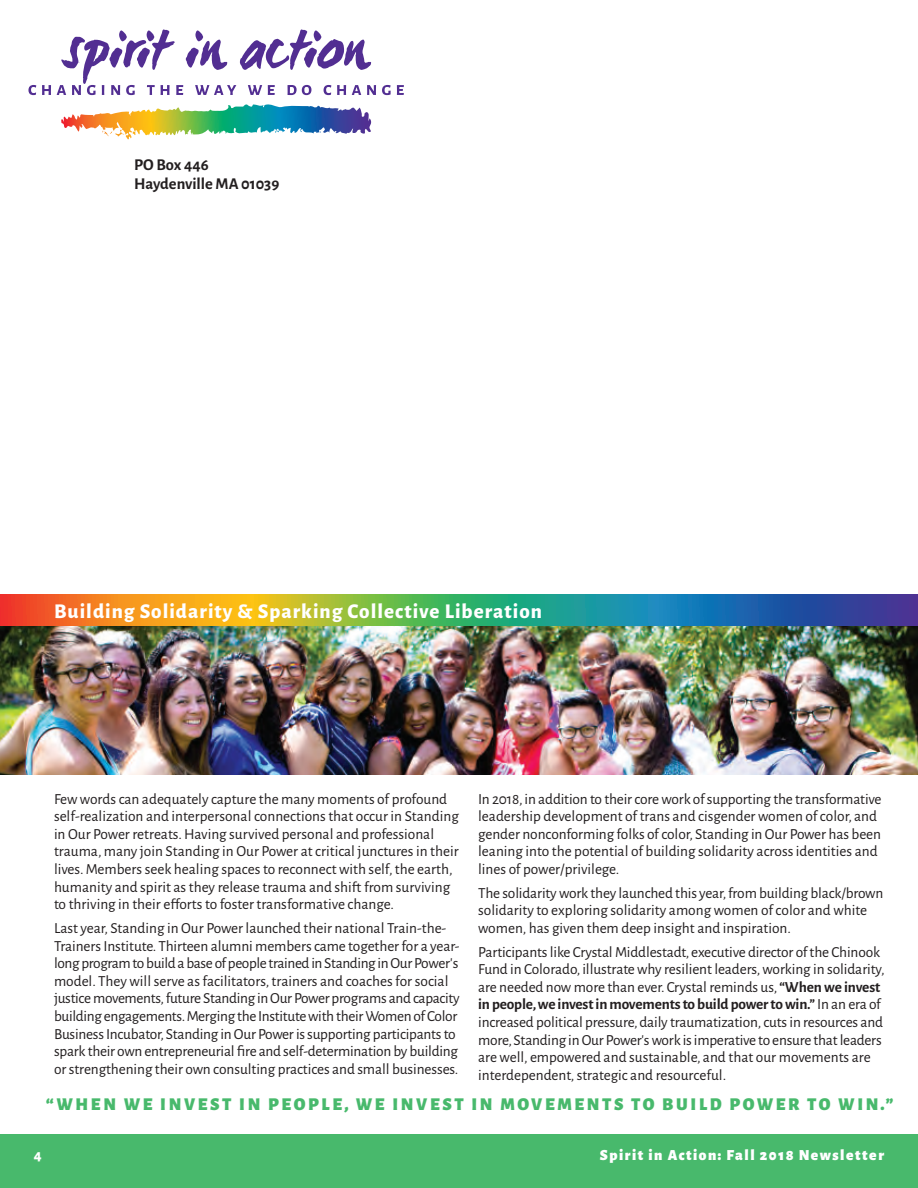
<style>
.page{position:relative;width:918px;height:1188px;background:#fff}
.page>*{position:absolute;margin:0;border:0;box-sizing:border-box;transform-origin:0 0}
.t1{font:800 21px "Alegreya Sans";letter-spacing:.05em;color:#fff}
.t2{font:900 18px "Alegreya Sans";letter-spacing:.145em;color:#48b96c}
.t3{font:700 16.5px/19.5px "Alegreya Sans";color:#231f20}
.t4{font:15.3px/17.5px "Alegreya Sans";letter-spacing:-.005em;color:#231f20}
.t5{font:900 15.3px "Alegreya Sans";letter-spacing:.1em;color:#fff}
.t6{font:800 15.3px "Alegreya Sans";color:#fff}
.s1{font-weight:700}
</style>
<div class="page">
<svg style="left:28px;top:85px;width:8px;height:10px"></svg>
<svg style="left:42px;top:85px;width:9px;height:10px"></svg>
<svg style="left:382px;top:85px;width:9px;height:10px"></svg>
<svg style="left:397px;top:85px;width:7px;height:10px"></svg>
<svg style="left:61px;top:104px;width:311px;height:32px"></svg>
<svg style="left:57px;top:29px;width:319px;height:66px"></svg>
<div style="left:0;top:1134px;width:918px;height:54px;background:#48b96c"></div>
<hr style="left:917px;top:1027px;width:1px;height:161px;background:#690765">
<img style="left:0;top:626px;width:918px;height:149px">
<svg style="left:0;top:594px;width:918px;height:32px;background:#758b65"></svg>
<p class="t3" style="left:134px;top:156px;width:147px">PO Box 446<br>Haydenville MA 01039</p>
<h1 class="t1" style="left:54px;top:603px;width:490px">Building Solidarity &amp; Sparking Collective Liberation</h1>
<p class="t4" style="left:54px;top:791px;width:406px">Few words can adequately capture the many moments of profound self-realization and interpersonal connections that occur in Standing in Our Power retreats. Having survived personal and professional trauma, many join Standing in Our Power at critical junctures in their lives. Members seek healing spaces to reconnect with self, the earth, humanity and spirit as they release trauma and shift from surviving to thriving in their efforts to foster transformative change.</p>
<p class="t4" style="left:54px;top:920px;width:407px">Last year, Standing in Our Power launched their national Train-the-Trainers Institute. Thirteen alumni members came together for a year&shy;long program to build a base of people trained in Standing in Our Power's model. They will serve as facilitators, trainers and coaches for social justice movements, future Standing in Our Power programs and capacity building engagements. Merging the Institute with their Women of Color Business Incubator, Standing in Our Power is supporting participants to spark their own entrepreneurial fire and self-determination by building or strengthening their own consulting practices and small businesses.</p>
<p class="t4" style="left:478px;top:791px;width:405px">In 2018, in addition to their core work of supporting the transformative leadership development of trans and cisgender women of color, and gender nonconforming folks of color, Standing in Our Power has been leaning into the potential of building solidarity across identities and lines of power/privilege.</p>
<p class="t4" style="left:478px;top:885px;width:407px">The solidarity work they launched this year, from building black/brown solidarity to exploring solidarity among women of color and white women, has given them deep insight and inspiration.</p>
<p class="t4" style="left:478px;top:944px;width:408px">Participants like Crystal Middlestadt, executive director of the Chinook Fund in Colorado, illustrate why resilient leaders, working in solidarity, are needed now more than ever. Crystal reminds us, <span class="s1">“When we invest in people, we invest in movements to build power to win.”</span>In an era of increased political pressure, daily traumatization, cuts in resources and more, Standing in Our Power's work is imperative to ensure that leaders are well, empowered and sustainable, and that our movements are interdependent, strategic and resourceful.</p>
<p class="t2" style="left:46px;top:1098px;width:849px">“WHEN WE INVEST IN PEOPLE, WE INVEST IN MOVEMENTS TO BUILD POWER TO WIN.”</p>
<p class="t6" style="left:34px;top:1149px;width:9px">4</p>
<p class="t5" style="left:600px;top:1149px;width:286px">Spirit in Action: Fall 2018 Newsletter</p>
</div>
